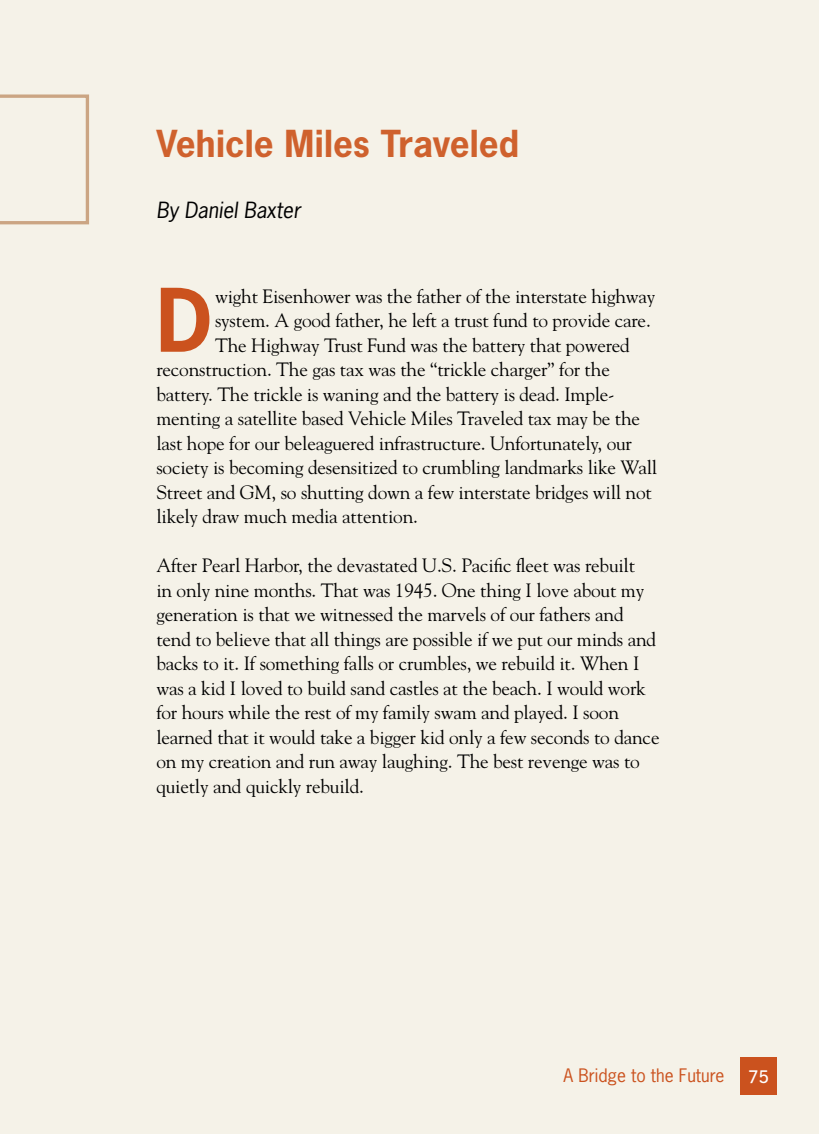
<style>
.page{position:relative;width:819px;height:1134px;background:#f5f2e8}
.page>*{position:absolute;margin:0;border:0;box-sizing:border-box;transform-origin:0 0}
.t1{font:700 82.25px "News Gothic";color:#cb521e}
.t2{font:700 35px "News Gothic";letter-spacing:.005em;color:#cf612d}
.t3{font:italic 21px "News Gothic";color:#000}
.t4{font:19.25px/24.5px "Goudy";letter-spacing:-.01em;color:#000}
.t5{font:17.5px "News Gothic";color:#cb521e}
.t6{font:600 17.5px "News Gothic BT";color:#fff}
</style>
<div class="page">
<div style="left:741px;top:1058px;width:36px;height:37px;background:#cb521e"></div>
<svg style="left:0;top:94px;width:89px;height:130px"></svg>
<h2 class="t2" style="left:156px;top:121px;width:364px">Vehicle Miles Traveled</h2>
<p class="t3" style="left:156px;top:196px;width:146px">By Daniel Baxter</p>
<h1 class="t1" style="left:156px;top:266px;width:58px">D</h1>
<p class="t4" style="left:215px;top:283px;width:442px">wight Eisenhower was the father of the interstate highway</p>
<p class="t4" style="left:215px;top:308px;width:437px">system. A good father, he left a trust fund to provide care.</p>
<p class="t4" style="left:215px;top:332px;width:416px">The Highway Trust Fund was the battery that powered</p>
<p class="t4" style="left:156px;top:357px;width:455px">reconstruction. The gas tax was the “trickle charger” for the</p>
<p class="t4" style="left:156px;top:381px;width:460px">battery. The trickle is waning and the battery is dead. Imple-</p>
<p class="t4" style="left:156px;top:406px;width:485px">menting a satellite based Vehicle Miles Traveled tax may be the</p>
<p class="t4" style="left:156px;top:430px;width:477px">last hope for our beleaguered infrastructure. Unfortunately, our</p>
<p class="t4" style="left:156px;top:455px;width:502px">society is becoming desensitized to crumbling landmarks like Wall</p>
<p class="t4" style="left:156px;top:479px;width:497px">Street and GM, so shutting down a few interstate bridges will not</p>
<p class="t4" style="left:156px;top:504px;width:263px">likely draw much media attention.</p>
<p class="t4" style="left:156px;top:553px;width:505px">After Pearl Harbor, the devastated U.S. Pacific fleet was rebuilt<br>in only nine months. That was 1945. One thing I love about my generation is that we witnessed the marvels of our fathers and tend to believe that all things are possible if we put our minds and backs to it. If something falls or crumbles, we rebuild it. When I was a kid I loved to build sand castles at the beach. I would work for hours while the rest of my family swam and played. I soon learned that it would take a bigger kid only a few seconds to dance on my creation and run away laughing. The best revenge was to quietly and quickly rebuild.</p>
<p class="t5" style="left:564px;top:1064px;width:162px">A Bridge to the Future</p>
<p class="t6" style="left:748px;top:1066px;width:22px">75</p>
</div>
